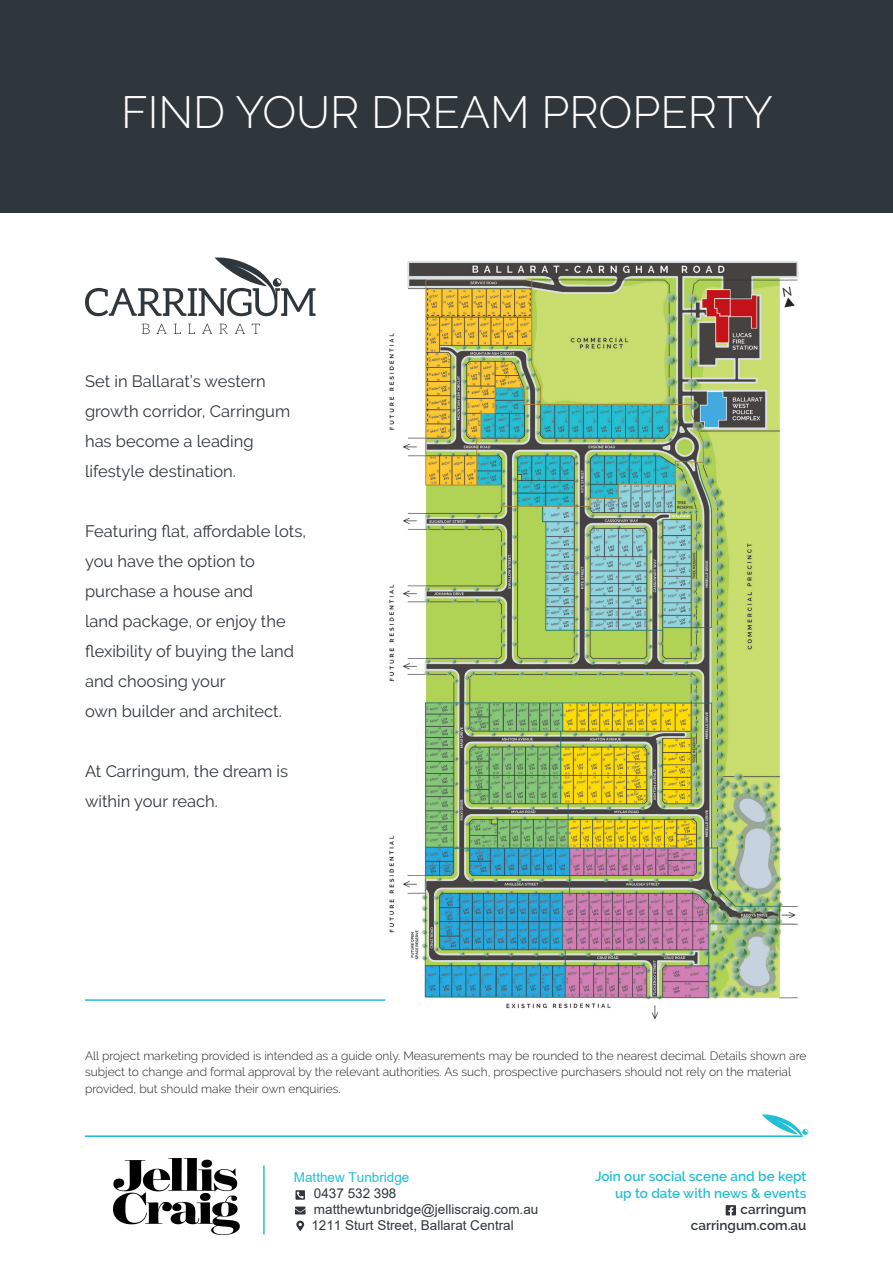
<style>
.page{position:relative;width:893px;height:1263px;background:#fff}
.page>*{position:absolute;margin:0;border:0;box-sizing:border-box;transform-origin:0 0}
.t1{font:300 45px "Raleway";color:#fff}
.t2{font:16.5px/30px "Raleway";color:#30373c}
.t3{font:13.5px/16.2px "Arial";color:#30373c}
.t4{font:600 13.5px/16.2px "Raleway";color:#23bfd4;text-align:right}
.t5{font:600 13.5px/16.2px "Raleway";color:#30373c;text-align:right}
.t6{font:13.5px "Arial";color:#23bfd4}
.t7{font:300 12px/16.5px "Raleway";color:#231f20}
</style>
<div class="page">
<div style="left:0;top:0;width:893px;height:213px;background:#30373c"></div>
<svg style="left:142px;top:324px;width:8px;height:10px"></svg>
<svg style="left:157px;top:324px;width:10px;height:10px"></svg>
<svg style="left:174px;top:324px;width:7px;height:10px"></svg>
<svg style="left:188px;top:324px;width:7px;height:10px"></svg>
<svg style="left:202px;top:324px;width:10px;height:10px"></svg>
<svg style="left:219px;top:324px;width:9px;height:10px"></svg>
<svg style="left:235px;top:324px;width:10px;height:10px"></svg>
<svg style="left:252px;top:324px;width:8px;height:10px"></svg>
<svg style="left:85px;top:257px;width:230px;height:59px"></svg>
<img style="left:385px;top:261px;width:414px;height:759px">
<hr style="left:85px;top:999px;width:300px;height:2px;background:#23bfd4">
<hr style="left:263px;top:1165px;width:2px;height:69px;background:#23bfd4">
<hr style="left:85px;top:1135px;width:718px;height:2px;background:#23bfd4">
<svg style="left:726px;top:1205px;width:10px;height:10px"></svg>
<svg style="left:762px;top:1114px;width:47px;height:21px"></svg>
<svg style="left:295px;top:1190px;width:10px;height:10px"></svg>
<svg style="left:295px;top:1206px;width:11px;height:8px"></svg>
<svg style="left:296px;top:1220px;width:8px;height:11px"></svg>
<img style="left:114px;top:1158px;width:125px;height:76px">
<p class="t1" style="left:121px;top:86px;width:653px">FIND YOUR DREAM PROPERTY</p>
<p class="t2" style="left:85px;top:366px;width:207px">Set in Ballarat’s western growth corridor, Carringum has become a leading lifestyle destination.</p>
<p class="t2" style="left:85px;top:516px;width:223px">Featuring flat, affordable lots,</p>
<p class="t2" style="left:85px;top:546px;width:210px">you have the option to purchase a house and<br>land package, or enjoy the flexibility of buying the land and choosing your</p>
<p class="t2" style="left:85px;top:696px;width:198px">own builder and architect.</p>
<p class="t2" style="left:85px;top:756px;width:205px">At Carringum, the dream is within your reach.</p>
<p class="t7" style="left:85px;top:1047px;width:723px">All project marketing provided is intended as a guide only. Measurements may be rounded to the nearest decimal. Details shown are subject to change and formal approval by the relevant authorities. As such, prospective purchasers should not rely on the material provided, but should make their own enquiries.</p>
<p class="t6" style="left:294px;top:1169px;width:117px">Matthew Tunbridge</p>
<p class="t3" style="left:311px;top:1185px;width:228px">0437 532 398 matthewtunbridge@jelliscraig.com.au<br>1211 Sturt Street, Ballarat Central</p>
<p class="t4" style="left:595px;top:1168px;width:213px">Join our social scene and be kept up to date with news &amp; events</p>
<p class="t5" style="left:691px;top:1201px;width:117px">carringum carringum.com.au</p>
</div>
